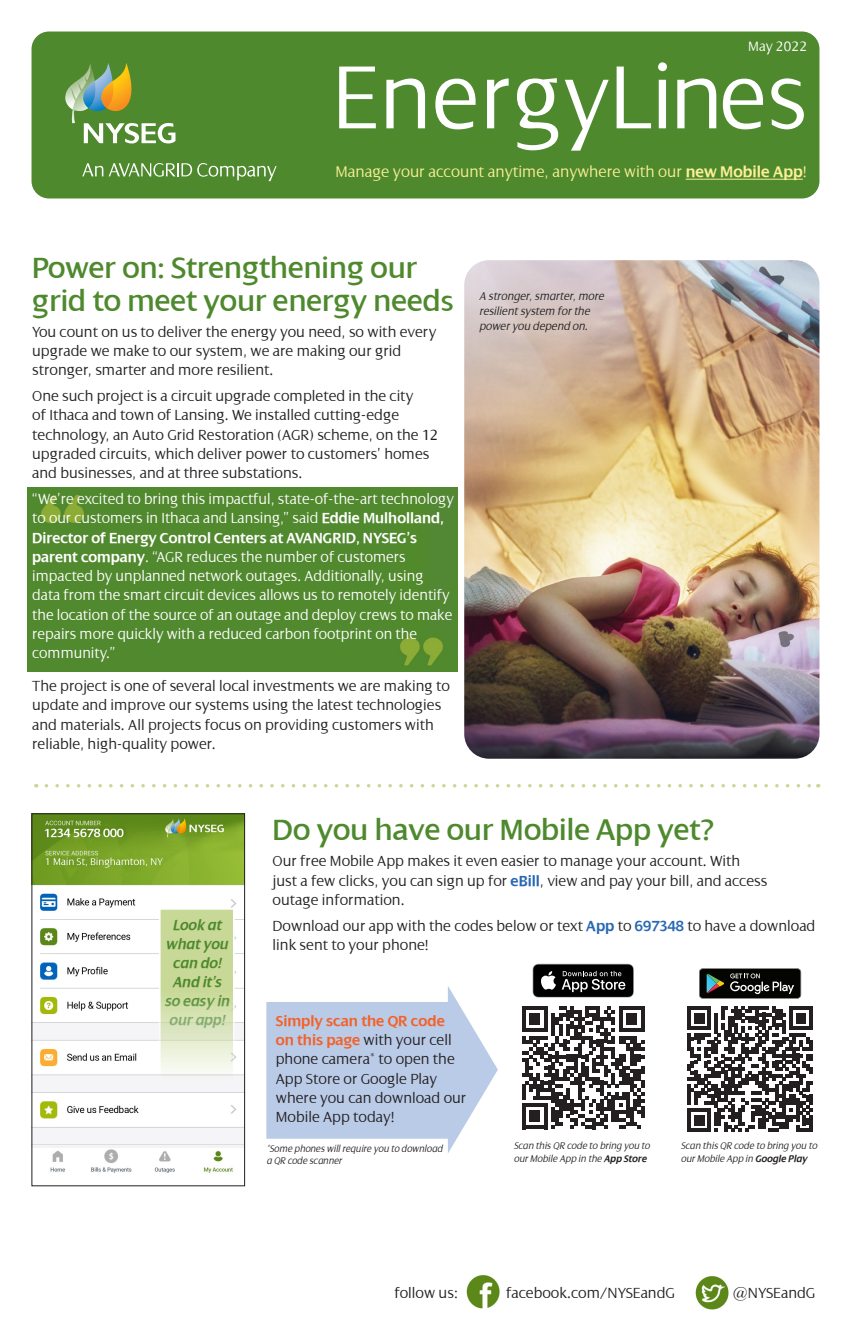
<style>
.page{position:relative;width:851px;height:1339px;background:#fff}
.page>*{position:absolute;margin:0;border:0;box-sizing:border-box;transform-origin:0 0}
.t1{font:300 96.6px "Dialog";color:#fff}
.t2{font:31.5px/32.9px "Dialog";color:#4e892d}
.t3{font:300 16.62px "Dialog";color:#fcef97}
.t4{font:300 15.75px/19.2px "Dialog";color:#231f20}
.t5{font:300 15.75px/19.2px "Dialog";color:#fff}
.t6{font:italic 600 15.75px/18.9px "Dialog";color:#4e892d;text-align:center}
.t7{font:300 14.53px "Dialog";color:#fff}
.t8{font:italic 300 12.25px/14.7px "Dialog";color:#231f20}
.t9{font:italic 300 10.5px/12.6px "Dialog";color:#231f20}
.s1{font-weight:600}
.s2{font-size:29.93px}
.s3{font-weight:600;color:#2968b3}
.s4{font-weight:600;color:#f2622a}
</style>
<div class="page">
<img style="left:464px;top:260px;width:355px;height:499px">
<div style="left:28px;top:487px;width:429px;height:184px;background:#51892e"></div>
<img style="left:464px;top:1273px;width:37px;height:37px;border-radius:19px">
<img style="left:693px;top:1274px;width:37px;height:37px;border-radius:19px">
<div style="left:32px;top:32px;width:787px;height:166px;background:#4e892d;border-radius:18px"></div>
<hr style="left:685px;top:179px;width:117px;height:1px;background:#fcef97">
<svg style="left:65px;top:63px;width:110px;height:80px"></svg>
<svg style="left:82px;top:163px;width:21px;height:13px"></svg>
<svg style="left:109px;top:163px;width:167px;height:18px"></svg>
<svg style="left:266px;top:986px;width:232px;height:167px"></svg>
<svg style="left:46px;top:784px;width:772px;height:3px"></svg>
<img style="left:34px;top:815px;width:209px;height:358px">
<div style="left:32px;top:813px;width:213px;height:373px;border:1px solid #231f20"></div>
<svg style="left:532px;top:964px;width:102px;height:33px;background:#2f2f30"></svg>
<svg style="left:162px;top:911px;width:70px;height:166px;background:#d4e1af"></svg>
<div style="left:159px;top:908px;width:76px;height:172px;border:2px solid #fff"></div>
<svg style="left:522px;top:1006px;width:122px;height:123px"></svg>
<svg style="left:687px;top:968px;width:126px;height:164px"></svg>
<hr style="left:809px;top:1115px;width:4px;height:17px;background:#231f20">
<p class="t7" style="left:748px;top:39px;width:60px">May 2022</p>
<h1 class="t1" style="left:332px;top:45px;width:477px">EnergyLines</h1>
<p class="t3" style="left:335px;top:163px;width:473px">Manage your account anytime, anywhere with our <span class="s1">new Mobile App</span>!</p>
<h2 class="t2" style="left:32px;top:251px;width:423px">Power on: Strengthening our grid to meet your energy need<span class="s2">s</span></h2>
<p class="t4" style="left:32px;top:322px;width:405px">You count on us to deliver the energy you need, so with every upgrade we make to our system, we are making our grid stronger, smarter and more resilient.</p>
<p class="t4" style="left:32px;top:386px;width:407px">One such project is a circuit upgrade completed in the city<br>of Ithaca and town of Lansing. We installed cutting-edge technology, an Auto Grid Restoration (AGR) scheme, on the 12 upgraded circuits, which deliver power to customers’ homes and businesses, and at three substations.</p>
<p class="t5" style="left:32px;top:489px;width:423px">“We’re excited to bring this impactful, state-of-the-art technology to our customers in Ithaca and Lansing,” said <span class="s1">Eddie Mulholland, Director of Energy Control Centers at AVANGRID, NYSEG’s parent company</span>. “AGR reduces the number of customers impacted by unplanned network outages. Additionally, using data from the smart circuit devices allows us to remotely identify the location of the source of an outage and deploy crews to make repairs more quickly with a reduced carbon footprint on the community.”</p>
<p class="t4" style="left:32px;top:676px;width:419px">The project is one of several local investments we are making to update and improve our systems using the latest technologies and materials. All projects focus on providing customers with reliable, high-quality power.</p>
<p class="t8" style="left:479px;top:289px;width:126px">A stronger, smarter, more resilient system for the power you depend on.</p>
<p class="t6" style="left:164px;top:916px;width:66px">Look at what you can do!<br>And it’s so easy in our app!</p>
<h2 class="t2" style="left:272px;top:814px;width:443px">Do you have our Mobile App yet?</h2>
<p class="t4" style="left:272px;top:852px;width:496px">Our free Mobile App makes it even easier to manage your account. With just a few clicks, you can sign up for <span class="s3">eBill</span>, view and pay your bill, and access outage information.</p>
<p class="t4" style="left:272px;top:916px;width:544px">Download our app with the codes below or text <span class="s3">App</span> to <span class="s3">697348</span> to have a download link sent to your phone!</p>
<p class="t4" style="left:276px;top:1011px;width:192px"><span class="s4">Simply scan the QR code on this page</span> with your cell phone camera* to open the<br>App Store or Google Play where you can download our<br>Mobile App today!</p>
<p class="t9" style="left:266px;top:1142px;width:177px">*Some phones will require you to download a QR code scanner</p>
<p class="t9" style="left:513px;top:1139px;width:138px">Scan this QR code to bring you to our Mobile App in the <span class="s1">App Store</span></p>
<p class="t9" style="left:680px;top:1139px;width:138px">Scan this QR code to bring you to our Mobile App in <span class="s1">Google Play</span></p>
<p class="t4" style="left:394px;top:1284px;width:65px">follow us:</p>
<p class="t4" style="left:506px;top:1284px;width:170px">facebook.com/NYSEandG</p>
<p class="t4" style="left:733px;top:1284px;width:84px">@NYSEandG</p>
</div>
